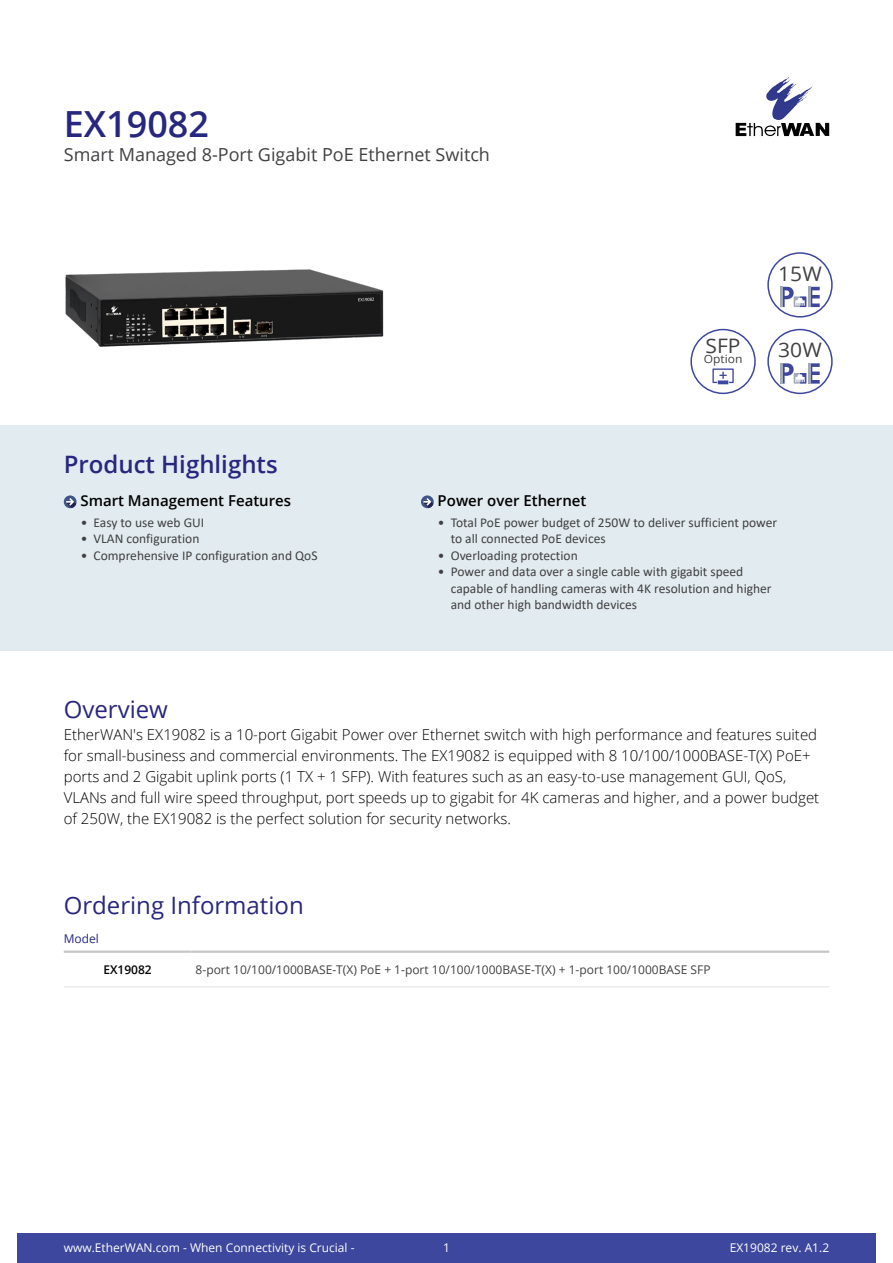
<style>
.page{position:relative;width:893px;height:1263px;background:#fff}
.page>*{position:absolute;margin:0;border:0;box-sizing:border-box;transform-origin:0 0}
.t1{font:600 36px "Open Sans";color:#282780}
.t2{font:24px "Open Sans";color:#282780}
.t3{font:600 24px "Open Sans";color:#282780}
.t4{font:19.95px "Open Sans";color:#414042;scale:1.05 1}
.t5{font:18px "Open Sans";color:#414042}
.t6{font:300 15px/21px "Open Sans";color:#000}
.t7{font:600 15px "Open Sans";color:#000}
.t8{font:13.5px/16.5px "Calibri";color:#414042}
.t9{font:12px "Open Sans";color:#414042}
.t10{font:12px "Open Sans";color:#fff}
.t11{font:600 12px "Open Sans";color:#fff}
.t12{font:600 12px "Open Sans";color:#000}
.t13{font:12px "Open Sans";color:#282780}
.t14{font:11.4px "Open Sans";color:#414042;scale:1.05 1}
</style>
<div class="page">
<svg style="left:736px;top:77px;width:93px;height:59px"></svg>
<div style="left:0;top:425px;width:893px;height:425px;background:#e2ebef"></div>
<svg style="left:64px;top:495px;width:13px;height:13px"></svg>
<svg style="left:66px;top:498px;width:10px;height:10px"></svg>
<div style="left:17px;top:1233px;width:859px;height:30px;background:#3c479d"></div>
<svg style="left:712px;top:368px;width:22px;height:17px"></svg>
<div style="left:690px;top:329px;width:66px;height:65px;border:2px solid #3c479d;border-radius:50%"></div>
<hr style="left:64px;top:986px;width:127px;height:1px;background:#e0e1e2">
<hr style="left:191px;top:986px;width:638px;height:1px;background:#e0e1e2">
<hr style="left:64px;top:950px;width:127px;height:3px;background:#c4c6c8">
<hr style="left:191px;top:950px;width:638px;height:3px;background:#c4c6c8">
<svg style="left:421px;top:495px;width:13px;height:13px"></svg>
<svg style="left:423px;top:498px;width:10px;height:10px"></svg>
<div style="left:0;top:651px;width:893px;height:216px;background:#fff"></div>
<svg style="left:782px;top:287px;width:38px;height:20px"></svg>
<hr style="left:780px;top:287px;width:2px;height:20px;background:#a2a9b8">
<hr style="left:808px;top:287px;width:2px;height:20px;background:#a2a9b8">
<div style="left:767px;top:252px;width:66px;height:66px;border:2px solid #3c479d;border-radius:50%"></div>
<svg style="left:782px;top:363px;width:38px;height:21px"></svg>
<hr style="left:780px;top:363px;width:2px;height:21px;background:#a2a9b8">
<hr style="left:808px;top:363px;width:2px;height:21px;background:#a2a9b8">
<div style="left:767px;top:329px;width:66px;height:65px;border:2px solid #3c479d;border-radius:50%"></div>
<img style="left:65px;top:269px;width:319px;height:78px">
<h1 class="t1" style="left:64px;top:100px;width:147px">EX19082</h1>
<p class="t5" style="left:64px;top:142px;width:428px">Smart Managed 8-Port Gigabit PoE Ethernet Switch</p>
<h2 class="t3" style="left:64px;top:448px;width:215px">Product Highlights</h2>
<h3 class="t4" style="left:706px;top:332px;width:35px">SFP</h3>
<p class="t14" style="left:704px;top:351px;width:38px">Option</p>
<h3 class="t4" style="left:778px;top:260px;width:43px">15W</h3>
<h3 class="t4" style="left:778px;top:336px;width:43px">30W</h3>
<p class="t7" style="left:80px;top:490px;width:212px">Smart Management Features</p>
<p class="t8" style="left:81px;top:514px;width:125px">• Easy to use web GUI</p>
<p class="t8" style="left:81px;top:530px;width:120px">• VLAN configuration</p>
<p class="t8" style="left:81px;top:547px;width:238px">• Comprehensive IP configuration and QoS</p>
<p class="t7" style="left:438px;top:490px;width:150px">Power over Ethernet</p>
<p class="t8" style="left:451px;top:514px;width:328px;text-indent:-13px">• Total PoE power budget of 250W to deliver sufficient power to all connected PoE devices</p>
<p class="t8" style="left:438px;top:547px;width:141px">• Overloading protection</p>
<p class="t8" style="left:451px;top:563px;width:322px;text-indent:-13px">• Power and data over a single cable with gigabit speed capable of handling cameras with 4K resolution and higher and other high bandwidth devices</p>
<h2 class="t2" style="left:64px;top:692px;width:106px">Overview</h2>
<p class="t6" style="left:64px;top:723px;width:757px">EtherWAN's EX19082 is a 10-port Gigabit Power over Ethernet switch with high performance and features suited for small-business and commercial environments. The EX19082 is equipped with 8 10/100/1000BASE-T(X) PoE+ ports and 2 Gigabit uplink ports (1 TX + 1 SFP). With features such as an easy-to-use management GUI, QoS, VLANs and full wire speed throughput, port speeds up to gigabit for 4K cameras and higher, and a power budget of 250W, the EX19082 is the perfect solution for security networks.</p>
<h2 class="t2" style="left:64px;top:889px;width:241px">Ordering Information</h2>
<p class="t13" style="left:64px;top:931px;width:37px">Model</p>
<p class="t12" style="left:103px;top:961px;width:50px">EX19082</p>
<p class="t9" style="left:196px;top:961px;width:516px">8-port 10/100/1000BASE-T(X) PoE + 1-port 10/100/1000BASE-T(X) + 1-port 100/1000BASE SFP</p>
<p class="t11" style="left:96px;top:1240px;width:89px">EtherWAN.com</p>
<p class="t10" style="left:64px;top:1240px;width:292px">www.EtherWAN.com - When Connectivity is Crucial -</p>
<p class="t10" style="left:443px;top:1240px;width:8px">1</p>
<p class="t10" style="left:730px;top:1240px;width:101px">EX19082 rev. A1.2</p>
</div>
